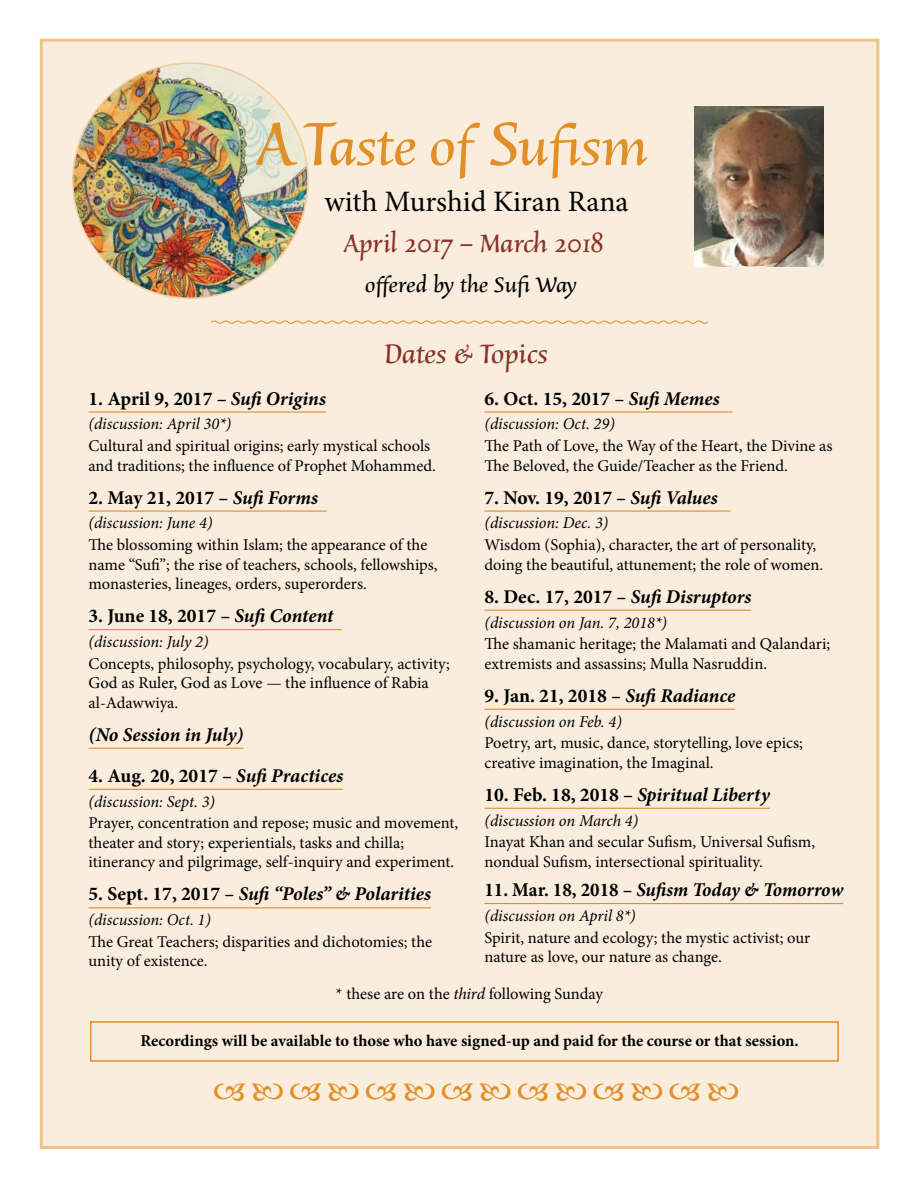
<style>
.page{position:relative;width:918px;height:1188px;background:#fff}
.page>*{position:absolute;margin:0;border:0;box-sizing:border-box;transform-origin:0 0}
.t1{font:56.55px "Basile";color:#e28f26}
.t2{font:29.7px "Minion Pro";color:#000}
.t3{font:28.5px "Basile";color:#883327}
.t4{font:26.85px "Basile";color:#883327}
.t5{font:22.5px "Basile";color:#000}
.t6{font:700 19.5px "Minion Pro";color:#000}
.t7{font:italic 700 19.5px "Minion Pro";letter-spacing:-.005em;color:#000}
.t8{font:16.5px/19.5px "Minion Pro";letter-spacing:-.005em;color:#000}
.t9{font:italic 16.5px "Minion Pro";letter-spacing:-.005em;color:#000}
.t10{font:700 16.5px "Minion Pro";color:#000}
.s1{font-size:64.95px}
.s2{font-style:italic}
.s3{font-style:normal}
</style>
<div class="page">
<div style="left:40px;top:39px;width:839px;height:1110px;background:#faeddd;border:3px solid #efc28a"></div>
<img style="left:694px;top:106px;width:129px;height:161px">
<img style="left:73px;top:63px;width:235px;height:235px;border-radius:118px">
<svg style="left:211px;top:320px;width:497px;height:4px"></svg>
<hr style="left:88px;top:411px;width:238px;height:2px;background:#e28f26">
<hr style="left:88px;top:511px;width:239px;height:1px;background:#e28f26">
<hr style="left:88px;top:629px;width:254px;height:1px;background:#e28f26">
<hr style="left:88px;top:748px;width:155px;height:1px;background:#e28f26">
<hr style="left:88px;top:789px;width:255px;height:1px;background:#e28f26">
<hr style="left:88px;top:907px;width:343px;height:1px;background:#e28f26">
<hr style="left:484px;top:411px;width:248px;height:2px;background:#e28f26">
<hr style="left:484px;top:511px;width:246px;height:1px;background:#e28f26">
<hr style="left:484px;top:610px;width:267px;height:1px;background:#e28f26">
<hr style="left:484px;top:709px;width:251px;height:1px;background:#e28f26">
<hr style="left:484px;top:808px;width:286px;height:1px;background:#e28f26">
<hr style="left:484px;top:903px;width:359px;height:1px;background:#e28f26">
<div style="left:90px;top:1021px;width:749px;height:41px;border:2px solid #e28f26"></div>
<h1 class="t1" style="left:258px;top:108px;width:391px"><span class="s1">A T</span>aste of <span class="s1">S</span>ufism</h1>
<h2 class="t2" style="left:325px;top:181px;width:306px">with Murshid Kiran Rana</h2>
<h3 class="t4" style="left:344px;top:225px;width:261px">April 2017 – March 2018</h3>
<h3 class="t5" style="left:365px;top:269px;width:213px">offered by the Sufi Way</h3>
<h3 class="t3" style="left:385px;top:334px;width:164px">Dates &amp; Topics</h3>
<p class="t6" style="left:88px;top:385px;width:239px">1. April 9, 2017 – <span class="s2">Sufi Origins</span></p>
<p class="t9" style="left:88px;top:413px;width:144px">(discussion: April 30*)</p>
<p class="t8" style="left:88px;top:436px;width:349px">Cultural and spiritual origins; early mystical schools and traditions; the influence of Prophet Mohammed.</p>
<p class="t6" style="left:88px;top:484px;width:231px">2. May 21, 2017 – <span class="s2">Sufi Forms</span></p>
<p class="t9" style="left:88px;top:512px;width:126px">(discussion: June 4)</p>
<p class="t8" style="left:88px;top:535px;width:351px">The blossoming within Islam; the appearance of the name “Sufi”; the rise of teachers, schools, fellowships, monasteries, lineages, orders, superorders.</p>
<p class="t6" style="left:88px;top:602px;width:246px">3. June 18, 2017 – <span class="s2">Sufi Content</span></p>
<p class="t9" style="left:88px;top:631px;width:122px">(discussion: July 2)</p>
<p class="t8" style="left:88px;top:654px;width:363px">Concepts, philosophy, psychology, vocabulary, activity;<br>God as Ruler, God as Love — the influence of Rabia al-Adawwiya.</p>
<p class="t7" style="left:88px;top:721px;width:156px">(No Session in July)</p>
<p class="t6" style="left:88px;top:762px;width:256px">4. Aug. 20, 2017 – <span class="s2">Sufi Practices</span></p>
<p class="t9" style="left:88px;top:790px;width:128px">(discussion: Sept. 3)</p>
<p class="t8" style="left:88px;top:813px;width:371px">Prayer, concentration and repose; music and movement, theater and story; experientials, tasks and chilla; itinerancy and pilgrimage, self-inquiry and experiment.</p>
<p class="t7" style="left:88px;top:880px;width:344px"><span class="s3">5. Sept. 17, 2017 –</span> Sufi “Poles” &amp; Polarities</p>
<p class="t9" style="left:88px;top:909px;width:124px">(discussion: Oct. 1)</p>
<p class="t8" style="left:88px;top:932px;width:345px">The Great Teachers; disparities and dichotomies; the unity of existence.</p>
<p class="t6" style="left:484px;top:385px;width:237px">6. Oct. 15, 2017 – <span class="s2">Sufi Memes</span></p>
<p class="t9" style="left:484px;top:413px;width:132px">(discussion: Oct. 29)</p>
<p class="t8" style="left:484px;top:436px;width:350px">The Path of Love, the Way of the Heart, the Divine as<br>The Beloved, the Guide/Teacher as the Friend.</p>
<p class="t6" style="left:484px;top:484px;width:235px">7. Nov. 19, 2017 – <span class="s2">Sufi Values</span></p>
<p class="t9" style="left:484px;top:512px;width:125px">(discussion: Dec. 3)</p>
<p class="t8" style="left:484px;top:535px;width:340px">Wisdom (Sophia), character, the art of personality, doing the beautiful, attunement; the role of women.</p>
<p class="t6" style="left:484px;top:583px;width:268px">8. Dec. 17, 2017 – <span class="s2">Sufi Disruptors</span></p>
<p class="t9" style="left:484px;top:611px;width:184px">(discussion on Jan. 7, 2018*)</p>
<p class="t8" style="left:484px;top:634px;width:347px">The shamanic heritage; the Malamati and Qalandari; extremists and assassins; Mulla Nasruddin.</p>
<p class="t6" style="left:484px;top:682px;width:252px">9. Jan. 21, 2018 – <span class="s2">Sufi Radiance</span></p>
<p class="t9" style="left:484px;top:710px;width:139px">(discussion on Feb. 4)</p>
<p class="t8" style="left:484px;top:733px;width:320px">Poetry, art, music, dance, storytelling, love epics; creative imagination, the Imaginal.</p>
<p class="t7" style="left:484px;top:781px;width:287px"><span class="s3">10. Feb. 18, 2018 –</span> Spiritual Liberty</p>
<p class="t9" style="left:484px;top:809px;width:155px">(discussion on March 4)</p>
<p class="t8" style="left:484px;top:832px;width:332px">Inayat Khan and secular Sufism, Universal Sufism, nondual Sufism, intersectional spirituality.</p>
<p class="t7" style="left:484px;top:876px;width:360px"><span class="s3">11. Mar. 18, 2018 –</span> Sufism Today &amp; Tomorrow</p>
<p class="t9" style="left:484px;top:904px;width:153px">(discussion on April 8*)</p>
<p class="t8" style="left:484px;top:928px;width:327px">Spirit, nature and ecology; the mystic activist; our nature as love, our nature as change.</p>
<p class="t8" style="left:336px;top:984px;width:269px">* these are on the <span class="s2">third</span> following Sunday</p>
<p class="t10" style="left:140px;top:1029px;width:660px">Recordings will be available to those who have signed-up and paid for the course or that session.</p>
</div>
